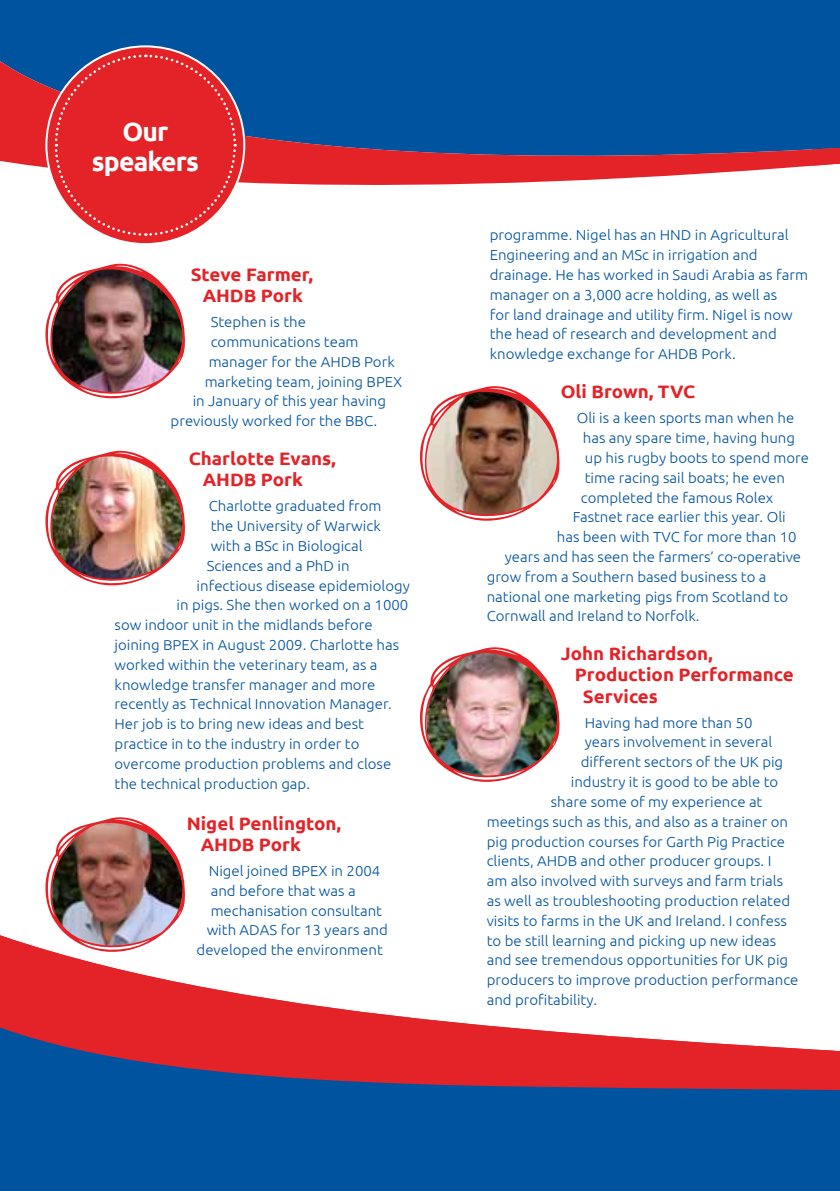
<style>
.page{position:relative;width:840px;height:1191px;background:#fff}
.page>*{position:absolute;margin:0;border:0;box-sizing:border-box;transform-origin:0 0}
.t1{font:700 26.4px/30px "Ubuntu";letter-spacing:-.03em;color:#fff;text-align:center}
.t2{font:700 18px/21.6px "Ubuntu";color:#e32328;scale:1.04 1}
.t3{font:300 14.4px/19.8px "Ubuntu";color:#00539e;scale:1.04 1}
</style>
<div class="page">
<div style="left:0;top:0;width:812px;height:44px;background:#00539e"></div>
<svg style="left:0;top:44px;width:812px;height:141px;background:#405087"></svg>
<svg style="left:46px;top:46px;width:198px;height:198px"></svg>
<svg style="left:53px;top:53px;width:184px;height:184px;background:#d83a43"></svg>
<svg style="left:812px;top:0;width:27px;height:166px;background:#184f93"></svg>
<svg style="left:0;top:935px;width:839px;height:256px"></svg>
<img style="left:420px;top:386px;width:139px;height:135px">
<img style="left:45px;top:450px;width:140px;height:136px">
<img style="left:420px;top:647px;width:139px;height:135px">
<img style="left:45px;top:263px;width:140px;height:136px">
<img style="left:44px;top:817px;width:141px;height:139px">
<h1 class="t1" style="left:92px;top:116px;width:108px">Our speakers</h1>
<p class="t2" style="left:190px;top:263px;width:119px;text-align:center">Steve Farmer,<br>AHDB Pork</p>
<p class="t3" style="left:210px;top:312px;width:93px">Stephen is the</p>
<p class="t3" style="left:210px;top:331px;width:144px">communications team</p>
<p class="t3" style="left:208px;top:351px;width:180px">manager for the AHDB Pork</p>
<p class="t3" style="left:204px;top:371px;width:191px">marketing team, joining BPEX</p>
<p class="t3" style="left:192px;top:391px;width:187px">in January of this year having</p>
<p class="t3" style="left:170px;top:411px;width:200px">previously worked for the BBC.</p>
<p class="t2" style="left:202px;top:447px;width:129px;text-indent:-14px">Charlotte Evans,<br>AHDB Pork</p>
<p class="t3" style="left:208px;top:496px;width:167px">Charlotte graduated from</p>
<p class="t3" style="left:210px;top:516px;width:165px">the University of Warwick</p>
<p class="t3" style="left:210px;top:535px;width:147px">with a BSc in Biological</p>
<p class="t3" style="left:206px;top:555px;width:139px">Sciences and a PhD in</p>
<p class="t3" style="left:196px;top:575px;width:206px">infectious disease epidemiology</p>
<p class="t3" style="left:176px;top:595px;width:224px">in pigs. She then worked on a 1000</p>
<p class="t3" style="left:114px;top:615px;width:249px">sow indoor unit in the midlands before</p>
<p class="t3" style="left:114px;top:634px;width:275px">joining BPEX in August 2009. Charlotte has</p>
<p class="t3" style="left:114px;top:654px;width:254px">worked within the veterinary team, as a</p>
<p class="t3" style="left:114px;top:674px;width:252px">knowledge transfer manager and more</p>
<p class="t3" style="left:114px;top:694px;width:268px">recently as Technical Innovation Manager.</p>
<p class="t3" style="left:114px;top:714px;width:241px">Her job is to bring new ideas and best</p>
<p class="t3" style="left:114px;top:733px;width:237px">practice in to the industry in order to</p>
<p class="t3" style="left:114px;top:753px;width:267px">overcome production problems and close</p>
<p class="t3" style="left:114px;top:773px;width:189px">the technical production gap.</p>
<p class="t2" style="left:200px;top:812px;width:137px;text-indent:-14px">Nigel Penlington,<br>AHDB Pork</p>
<p class="t3" style="left:208px;top:860px;width:166px">Nigel joined BPEX in 2004</p>
<p class="t3" style="left:210px;top:880px;width:141px">and before that was a</p>
<p class="t3" style="left:210px;top:900px;width:166px">mechanisation consultant</p>
<p class="t3" style="left:206px;top:920px;width:176px">with ADAS for 13 years and</p>
<p class="t3" style="left:196px;top:940px;width:180px">developed the environment</p>
<p class="t3" style="left:489px;top:225px;width:307px">programme. Nigel has an HND in Agricultural Engineering and an MSc in irrigation and drainage. He has worked in Saudi Arabia as farm manager on a 3,000 acre holding, as well as<br>for land drainage and utility firm. Nigel is now the head of research and development and knowledge exchange for AHDB Pork.</p>
<p class="t2" style="left:560px;top:381px;width:131px">Oli Brown, TVC</p>
<p class="t3" style="left:576px;top:408px;width:210px">Oli is a keen sports man when he</p>
<p class="t3" style="left:582px;top:428px;width:205px">has any spare time, having hung</p>
<p class="t3" style="left:584px;top:447px;width:217px">up his rugby boots to spend more</p>
<p class="t3" style="left:584px;top:467px;width:194px">time racing sail boats; he even</p>
<p class="t3" style="left:580px;top:487px;width:186px">completed the famous Rolex</p>
<p class="t3" style="left:572px;top:507px;width:206px">Fastnet race earlier this year. Oli</p>
<p class="t3" style="left:556px;top:527px;width:232px">has been with TVC for more than 10</p>
<p class="t3" style="left:504px;top:546px;width:286px">years and has seen the farmers’ co-operative</p>
<p class="t3" style="left:486px;top:566px;width:270px">grow from a Southern based business to a</p>
<p class="t3" style="left:486px;top:586px;width:291px">national one marketing pigs from Scotland to</p>
<p class="t3" style="left:486px;top:606px;width:206px">Cornwall and Ireland to Norfolk.</p>
<p class="t2" style="left:560px;top:642px;width:147px">John Richardson,</p>
<p class="t2" style="left:574px;top:663px;width:212px">Production Performance</p>
<p class="t2" style="left:582px;top:685px;width:74px">Services</p>
<p class="t3" style="left:584px;top:712px;width:162px">Having had more than 50</p>
<p class="t3" style="left:584px;top:732px;width:182px">years involvement in several</p>
<p class="t3" style="left:580px;top:752px;width:196px">different sectors of the UK pig</p>
<p class="t3" style="left:570px;top:771px;width:201px">industry it is good to be able to</p>
<p class="t3" style="left:550px;top:791px;width:205px">share some of my experience at</p>
<p class="t3" style="left:486px;top:811px;width:291px">meetings such as this, and also as a trainer on</p>
<p class="t3" style="left:486px;top:831px;width:288px">pig production courses for Garth Pig Practice</p>
<p class="t3" style="left:486px;top:851px;width:275px">clients, AHDB and other producer groups. I</p>
<p class="t3" style="left:486px;top:870px;width:286px">am also involved with surveys and farm trials</p>
<p class="t3" style="left:486px;top:890px;width:293px">as well as troubleshooting production related</p>
<p class="t3" style="left:486px;top:910px;width:290px">visits to farms in the UK and Ireland. I confess</p>
<p class="t3" style="left:486px;top:930px;width:280px">to be still learning and picking up new ideas</p>
<p class="t3" style="left:486px;top:950px;width:291px">and see tremendous opportunities for UK pig</p>
<p class="t3" style="left:486px;top:969px;width:301px">producers to improve production performance</p>
<p class="t3" style="left:486px;top:989px;width:107px">and profitability.</p>
</div>
